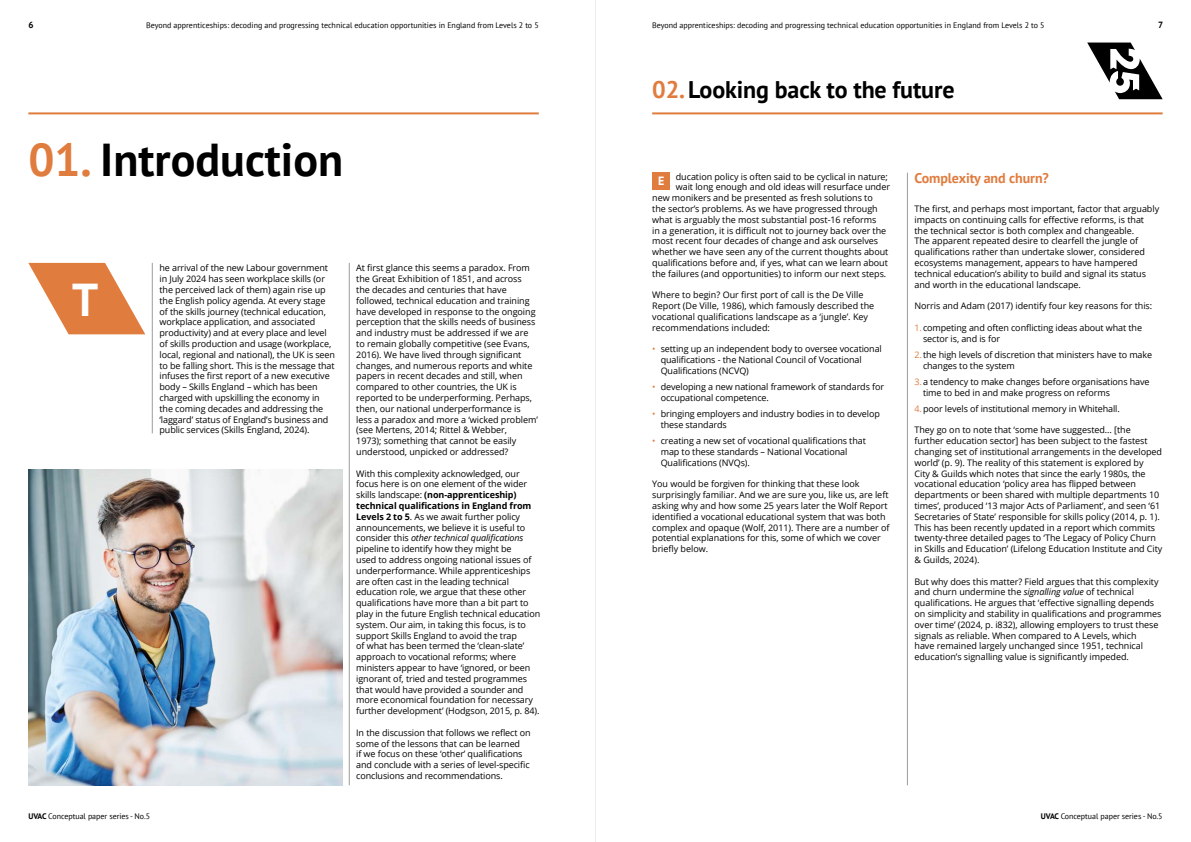
<style>
.page{position:relative;width:1191px;height:842px;background:#fff}
.page>*{position:absolute;margin:0;border:0;box-sizing:border-box;transform-origin:0 0}
.t1{font:700 46px "PT Sans";color:#000}
.t2{font:700 46px "PT Sans";color:#fff}
.t3{font:700 24px "PT Sans";letter-spacing:-.005em;color:#000}
.t4{font:700 14px "PT Sans";letter-spacing:-.005em;color:#e07c3e}
.t5{font:700 12px "PT Sans";color:#fff}
.t6{font:9px/10.8px "Open Sans";letter-spacing:-.005em;color:#000}
.t7{font:700 9px "PT Sans";color:#000}
.t8{font:8px "PT Sans";color:#000}
.s1{color:#e07c3e}
.s2{font-weight:700}
.s3{font-style:italic}
</style>
<div class="page">
<svg style="left:1087px;top:43px;width:75px;height:56px"></svg>
<img style="left:28px;top:470px;width:314px;height:315px">
<svg style="left:28px;top:263px;width:117px;height:71px"></svg>
<div style="left:652px;top:172px;width:18px;height:18px;background:#e07c3e"></div>
<hr style="left:28px;top:112px;width:511px;height:2px;background:#e07c3e">
<hr style="left:907px;top:173px;width:1px;height:612px;background:#9d9d9c">
<hr style="left:652px;top:112px;width:510px;height:2px;background:#e07c3e">
<hr style="left:152px;top:263px;width:1px;height:170px;background:#9d9d9c">
<hr style="left:349px;top:263px;width:1px;height:522px;background:#9d9d9c">
<hr style="left:595px;top:0;width:1px;height:842px;background:#ededed">
<p class="t7" style="left:28px;top:19px;width:7px">6</p>
<p class="t8" style="left:146px;top:20px;width:394px">Beyond apprenticeships: decoding and progressing technical education opportunities in England from Levels 2 to 5</p>
<p class="t8" style="left:652px;top:20px;width:394px">Beyond apprenticeships: decoding and progressing technical education opportunities in England from Levels 2 to 5</p>
<p class="t7" style="left:1158px;top:19px;width:7px">7</p>
<h1 class="t1" style="left:28px;top:129px;width:316px"><span class="s1">01.</span> Introduction</h1>
<h1 class="t2" style="left:72px;top:269px;width:28px">T</h1>
<p class="t6" style="left:159px;top:262px;width:177px">he arrival of the new Labour government in July 2024 has seen workplace skills (or the perceived lack of them) again rise up the English policy agenda. At every stage of the skills journey (technical education, workplace application, and associated productivity) and at every place and level of skills production and usage (workplace, local, regional and national), the UK is seen to be falling short. This is the message that infuses the first report of a new executive body – Skills England – which has been charged with upskilling the economy in the coming decades and addressing the ‘laggard’ status of England’s business and public services (Skills England, 2024).</p>
<p class="t6" style="left:356px;top:262px;width:183px">At first glance this seems a paradox. From the Great Exhibition of 1851, and across<br>the decades and centuries that have followed, technical education and training have developed in response to the ongoing perception that the skills needs of business and industry must be addressed if we are to remain globally competitive (see Evans, 2016). We have lived through significant changes, and numerous reports and white papers in recent decades and still, when compared to other countries, the UK is reported to be underperforming. Perhaps, then, our national underperformance is less a paradox and more a ‘wicked problem’ (see Mertens, 2014; Rittel &amp; Webber,<br>1973); something that cannot be easily understood, unpicked or addressed?</p>
<p class="t6" style="left:356px;top:468px;width:185px">With this complexity acknowledged, our focus here is on one element of the wider skills landscape: <span class="s2">(non-apprenticeship) technical qualifications in England from Levels 2 to 5</span>. As we await further policy announcements, we believe it is useful to consider this <span class="s3">other technical qualifications </span>pipeline to identify how they might be<br>used to address ongoing national issues of underperformance. While apprenticeships are often cast in the leading technical education role, we argue that these other qualifications have more than a bit part to play in the future English technical education system. Our aim, in taking this focus, is to support Skills England to avoid the trap<br>of what has been termed the ‘clean-slate’ approach to vocational reforms; where ministers appear to have ‘ignored, or been ignorant of, tried and tested programmes that would have provided a sounder and more economical foundation for necessary further development’ (Hodgson, 2015, p. 84).</p>
<p class="t6" style="left:356px;top:727px;width:176px">In the discussion that follows we reflect on some of the lessons that can be learned<br>if we focus on these ‘other’ qualifications and conclude with a series of level-specific conclusions and recommendations.</p>
<h2 class="t3" style="left:652px;top:74px;width:304px"><span class="s1">02.</span> Looking back to the future</h2>
<p class="t6" style="left:676px;top:171px;width:214px">ducation policy is often said to be cyclical in nature;</p>
<p class="t6" style="left:676px;top:181px;width:216px">wait long enough and old ideas will resurface under</p>
<p class="t6" style="left:652px;top:192px;width:222px">new monikers and be presented as fresh solutions to</p>
<p class="t6" style="left:652px;top:203px;width:227px">the sector’s problems. As we have progressed through</p>
<p class="t6" style="left:652px;top:214px;width:226px">what is arguably the most substantial post-16 reforms</p>
<p class="t6" style="left:652px;top:225px;width:235px">in a generation, it is difficult not to journey back over the</p>
<p class="t6" style="left:652px;top:235px;width:227px">most recent four decades of change and ask ourselves</p>
<p class="t6" style="left:652px;top:246px;width:238px">whether we have seen any of the current thoughts about</p>
<p class="t6" style="left:652px;top:257px;width:237px">qualifications before and, if yes, what can we learn about</p>
<p class="t6" style="left:652px;top:268px;width:236px">the failures (and opportunities) to inform our next steps.</p>
<p class="t6" style="left:652px;top:289px;width:224px">Where to begin? Our first port of call is the De Ville Report (De Ville, 1986), which famously described the vocational qualifications landscape as a ‘jungle’. Key recommendations included:</p>
<p class="t6" style="left:660px;top:343px;width:223px;text-indent:-9px"><span class="s1">•</span> setting up an independent body to oversee vocational qualifications - the National Council of Vocational<br>Qualifications (NCVQ)</p>
<p class="t6" style="left:660px;top:381px;width:225px;text-indent:-9px"><span class="s1">•</span> developing a new national framework of standards for occupational competence.</p>
<p class="t6" style="left:660px;top:408px;width:221px;text-indent:-9px"><span class="s1">•</span> bringing employers and industry bodies in to develop these standards</p>
<p class="t6" style="left:660px;top:435px;width:207px;text-indent:-9px"><span class="s1">•</span> creating a new set of vocational qualifications that map to these standards – National Vocational<br>Qualifications (NVQs).</p>
<p class="t6" style="left:652px;top:478px;width:239px">You would be forgiven for thinking that these look surprisingly familiar. And we are sure you, like us, are left asking why and how some 25 years later the Wolf Report identified a vocational educational system that was both complex and opaque (Wolf, 2011). There are a number of potential explanations for this, some of which we cover briefly below.</p>
<h3 class="t5" style="left:658px;top:173px;width:8px">E</h3>
<h3 class="t4" style="left:914px;top:169px;width:136px">Complexity and churn?</h3>
<p class="t6" style="left:914px;top:203px;width:246px">The first, and perhaps most important, factor that arguably impacts on continuing calls for effective reforms, is that the technical sector is both complex and changeable.<br>The apparent repeated desire to clearfell the jungle of qualifications rather than undertake slower, considered ecosystems management, appears to have hampered technical education’s ability to build and signal its status and worth in the educational landscape.</p>
<p class="t6" style="left:914px;top:300px;width:239px">Norris and Adam (2017) identify four key reasons for this:</p>
<p class="t6" style="left:923px;top:322px;width:221px;text-indent:-9px"><span class="s1">1.</span>competing and often conflicting ideas about what the sector is, and is for</p>
<p class="t6" style="left:923px;top:349px;width:231px;text-indent:-9px"><span class="s1">2.</span>the high levels of discretion that ministers have to make changes to the system</p>
<p class="t6" style="left:923px;top:376px;width:228px;text-indent:-9px"><span class="s1">3.</span>a tendency to make changes before organisations have time to bed in and make progress on reforms</p>
<p class="t6" style="left:914px;top:403px;width:207px"><span class="s1">4.</span>poor levels of institutional memory in Whitehall.</p>
<p class="t6" style="left:914px;top:424px;width:249px">They go on to note that ‘some have suggested… [the<br>further education sector] has been subject to the fastest changing set of institutional arrangements in the developed world’ (p. 9). The reality of this statement is explored by<br>City &amp; Guilds which notes that since the early 1980s, the vocational education ‘policy area has flipped between departments or been shared with multiple departments 10 times’, produced ‘13 major Acts of Parliament’, and seen ‘61<br>Secretaries of State’ responsible for skills policy (2014, p. 1).<br>This has been recently updated in a report which commits twenty-three detailed pages to ‘The Legacy of Policy Churn in Skills and Education’ (Lifelong Education Institute and City &amp; Guilds, 2024).</p>
<p class="t6" style="left:914px;top:576px;width:248px">But why does this matter? Field argues that this complexity and churn undermine the <span class="s3">signalling value</span> of technical qualifications. He argues that ‘effective signalling depends on simplicity and stability in qualifications and programmes over time’ (2024, p. i832), allowing employers to trust these signals as reliable. When compared to A Levels, which<br>have remained largely unchanged since 1951, technical education’s signalling value is significantly impeded.</p>
<p class="t8" style="left:28px;top:811px;width:123px"><span class="s2">UVAC</span> Conceptual paper series - No.5</p>
<p class="t8" style="left:1040px;top:811px;width:123px"><span class="s2">UVAC</span> Conceptual paper series - No.5</p>
</div>
